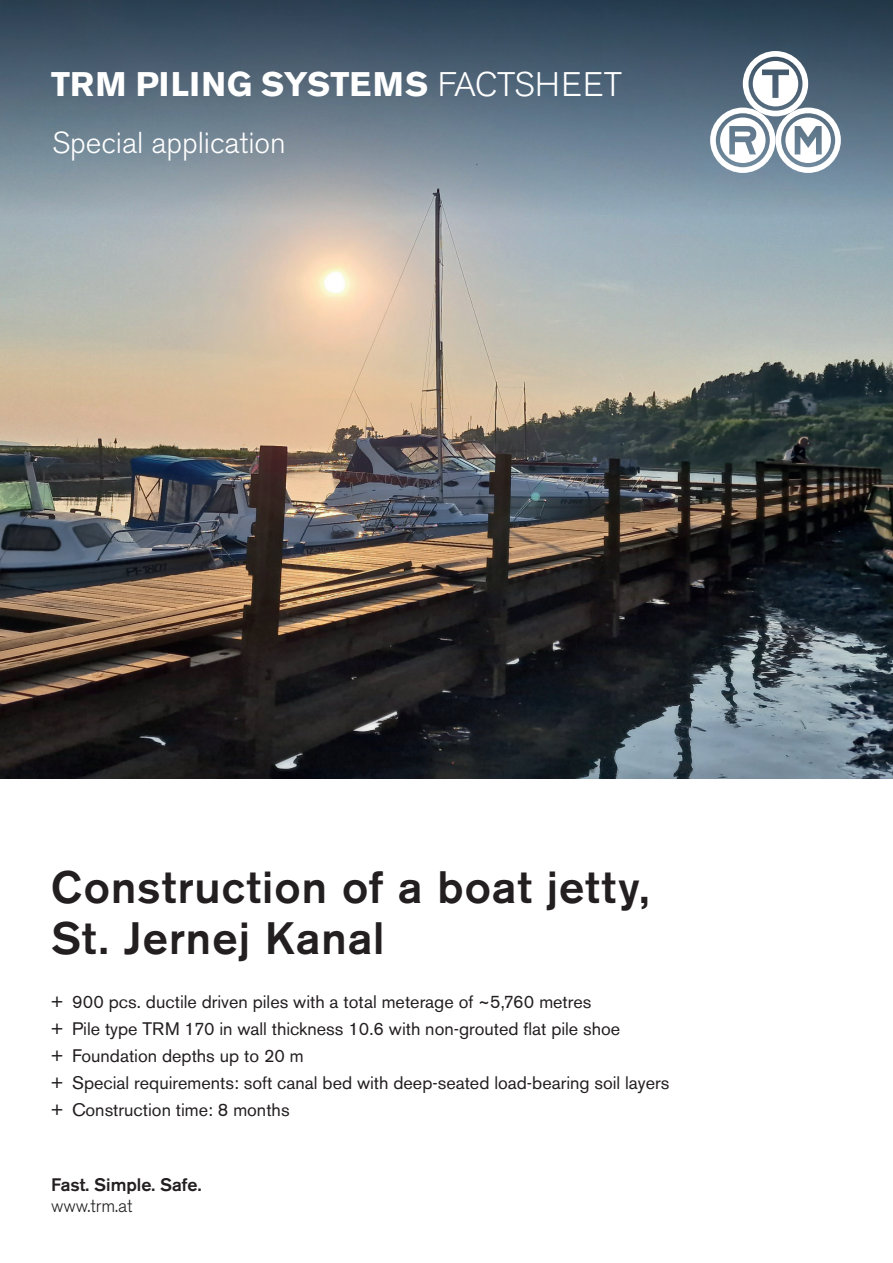
<style>
.page{position:relative;width:893px;height:1263px;background:#fff}
.page>*{position:absolute;margin:0;border:0;box-sizing:border-box;transform-origin:0 0}
.t1{font:500 45px/51px "Akzidenz Grotesk BE";letter-spacing:.025em;color:#231f20}
.t2{font:700 33.9px "Akzidenz Grotesk BE";color:#fff}
.t3{font:300 30px "Akzidenz Grotesk BE";color:#fff}
.t4{font:18px/27px "Akzidenz Grotesk BE";color:#231f20}
.t5{font:500 18px "Akzidenz Grotesk BE";color:#231f20}
.t6{font:300 18px "Akzidenz Grotesk BE";color:#231f20}
.s1{font-weight:300}
</style>
<div class="page">
<img style="left:0;top:0;width:893px;height:778px">
<svg style="left:710px;top:51px;width:131px;height:122px"></svg>
<h2 class="t2" style="left:51px;top:65px;width:572px">TRM PILING SYSTEMS <span class="s1">FACTSHEET</span></h2>
<h3 class="t3" style="left:52px;top:126px;width:235px">Special application</h3>
<h1 class="t1" style="left:51px;top:861px;width:600px">Construction of a boat jetty,<br>St. Jernej Kanal</h1>
<p class="t4" style="left:51px;top:988px;width:620px">+ 900 pcs. ductile driven piles with a total meterage of ~5,760 metres<br>+ Pile type TRM 170 in wall thickness 10.6 with non-grouted flat pile shoe<br>+ Foundation depths up to 20 m<br>+ Special requirements: soft canal bed with deep-seated load-bearing soil layers + Construction time: 8 months</p>
<p class="t5" style="left:51px;top:1173px;width:152px">Fast. Simple. Safe.</p>
<p class="t6" style="left:51px;top:1196px;width:83px">www.trm.at</p>
</div>
